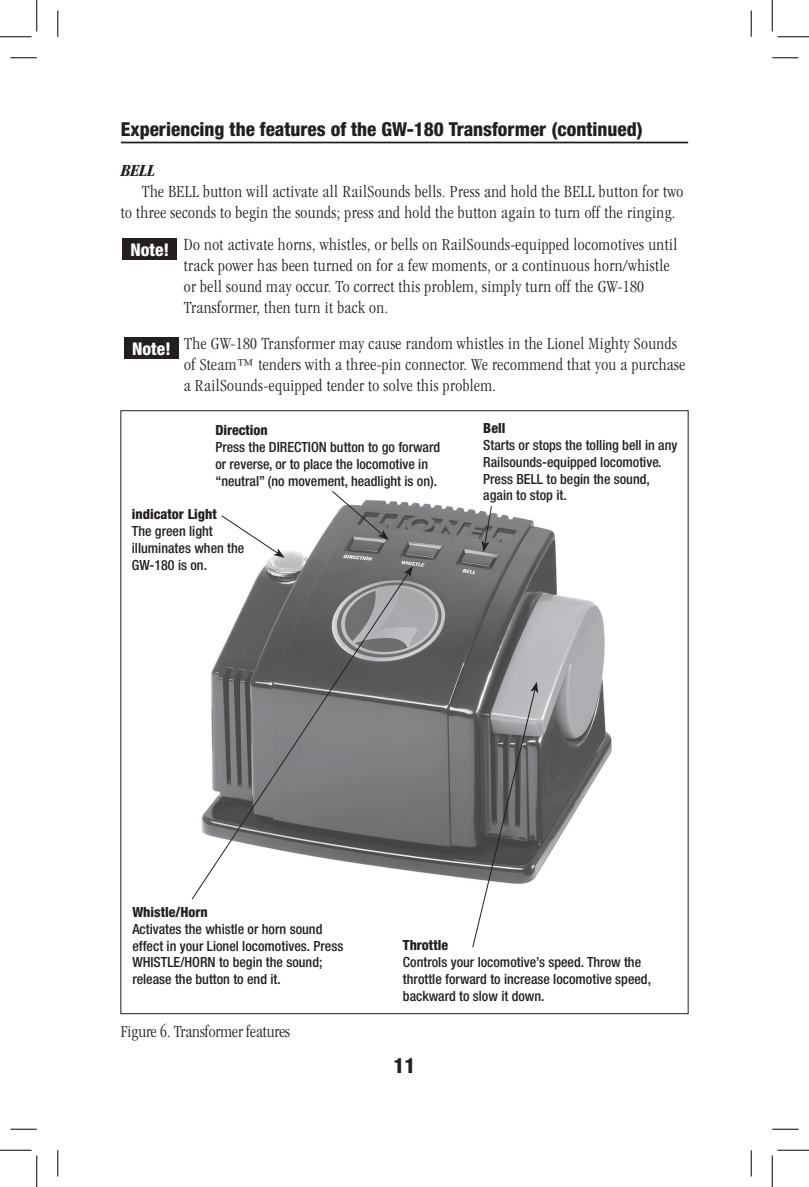
<style>
.page{position:relative;width:809px;height:1187px;background:#fff}
.page>*{position:absolute;margin:0;border:0;box-sizing:border-box;transform-origin:0 0}
.t1{font:800 condensed 21px "Helvetica Neue";color:#231f20}
.t2{font:800 condensed 19.25px "Helvetica Neue";color:#231f20}
.notes{font:300 condensed 17.5px/21px "Garamond";letter-spacing:.025em;color:#231f20}
.text{font:300 condensed 17.5px/21px "Garamond";letter-spacing:.025em;color:#231f20}
.captions{font:300 condensed 17.5px "Garamond";color:#231f20}
.t3{font:800 condensed 17.5px "Helvetica Neue";color:#fff}
.t4{font:italic 700 condensed 17.5px "Garamond";color:#231f20}
.legend{font:500 condensed 14px/16.8px "Helvetica Neue";color:#231f20}
.Legend_Head{font:800 condensed 14px "Helvetica Neue";color:#231f20}
</style>
<div class="page">
<img style="left:260px;top:501px;width:352px;height:378px">
<hr style="left:121px;top:142px;width:567px;height:1px;background:#231f20">
<svg style="left:221px;top:514px;width:64px;height:44px"></svg>
<svg style="left:331px;top:491px;width:57px;height:49px"></svg>
<svg style="left:471px;top:681px;width:67px;height:267px"></svg>
<svg style="left:191px;top:572px;width:218px;height:328px"></svg>
<svg style="left:403px;top:566px;width:10px;height:11px"></svg>
<svg style="left:481px;top:505px;width:11px;height:47px"></svg>
<div style="left:122px;top:238px;width:55px;height:21px;background:#231f20"></div>
<div style="left:124px;top:338px;width:55px;height:21px;background:#231f20"></div>
<svg style="left:10px;top:57px;width:27px;height:1px"></svg>
<svg style="left:772px;top:57px;width:26px;height:1px"></svg>
<svg style="left:10px;top:1128px;width:27px;height:1px"></svg>
<svg style="left:772px;top:1128px;width:26px;height:1px"></svg>
<svg style="left:57px;top:10px;width:1px;height:27px"></svg>
<svg style="left:57px;top:1150px;width:1px;height:26px"></svg>
<svg style="left:750px;top:10px;width:1px;height:27px"></svg>
<svg style="left:750px;top:1150px;width:1px;height:26px"></svg>
<hr style="left:0;top:36px;width:32px;height:1px;background:#000">
<hr style="left:777px;top:36px;width:31px;height:1px;background:#000">
<hr style="left:0;top:1149px;width:32px;height:1px;background:#000">
<hr style="left:777px;top:1149px;width:31px;height:1px;background:#000">
<hr style="left:36px;top:0;width:1px;height:32px;background:#000">
<hr style="left:36px;top:1155px;width:1px;height:31px;background:#000">
<hr style="left:771px;top:0;width:1px;height:32px;background:#000">
<hr style="left:771px;top:1155px;width:1px;height:31px;background:#000">
<p class="t2" style="left:121px;top:118px;width:523px">Experiencing the features of the GW-180 Transformer (continued)</p>
<p class="t4" style="left:121px;top:160px;width:36px">BELL</p>
<p class="text" style="left:121px;top:181px;width:564px;text-indent:21px">The BELL button will activate all RailSounds bells. Press and hold the BELL button for two to three seconds to begin the sounds; press and hold the button again to turn off the ringing.</p>
<p class="notes" style="left:184px;top:234px;width:495px">Do not activate horns, whistles, or bells on RailSounds-equipped locomotives until track power has been turned on for a few moments, or a continuous horn/whistle or bell sound may occur. To correct this problem, simply turn off the GW-180<br>Transformer, then turn it back on.</p>
<p class="notes" style="left:184px;top:333px;width:503px">The GW-180 Transformer may cause random whistles in the Lionel Mighty Sounds of Steam™ tenders with a three-pin connector. We recommend that you a purchase a RailSounds-equipped tender to solve this problem.</p>
<p class="t3" style="left:130px;top:238px;width:40px">Note!</p>
<p class="t3" style="left:132px;top:338px;width:40px">Note!</p>
<p class="Legend_Head" style="left:215px;top:421px;width:54px">Direction</p>
<p class="legend" style="left:215px;top:438px;width:226px">Press the DIRECTION button to go forward or reverse, or to place the locomotive in “neutral” (no movement, headlight is on).</p>
<p class="Legend_Head" style="left:132px;top:506px;width:86px">indicator Light</p>
<p class="legend" style="left:132px;top:522px;width:114px">The green light illuminates when the<br>GW-180 is on.</p>
<p class="Legend_Head" style="left:483px;top:419px;width:24px">Bell</p>
<p class="legend" style="left:483px;top:436px;width:196px">Starts or stops the tolling bell in any<br>Railsounds-equipped locomotive.<br>Press BELL to begin the sound, again to stop it.</p>
<p class="Legend_Head" style="left:132px;top:903px;width:77px">Whistle/Horn</p>
<p class="legend" style="left:132px;top:920px;width:212px">Activates the whistle or horn sound effect in your Lionel locomotives. Press WHISTLE/HORN to begin the sound; release the button to end it.</p>
<p class="captions" style="left:121px;top:1022px;width:171px">Figure 6. Transformer features</p>
<p class="Legend_Head" style="left:403px;top:936px;width:47px">Throttle</p>
<p class="legend" style="left:403px;top:953px;width:249px">Controls your locomotive’s speed. Throw the throttle forward to increase locomotive speed, backward to slow it down.</p>
<p class="t1" style="left:393px;top:1052px;width:23px">11</p>
</div>
